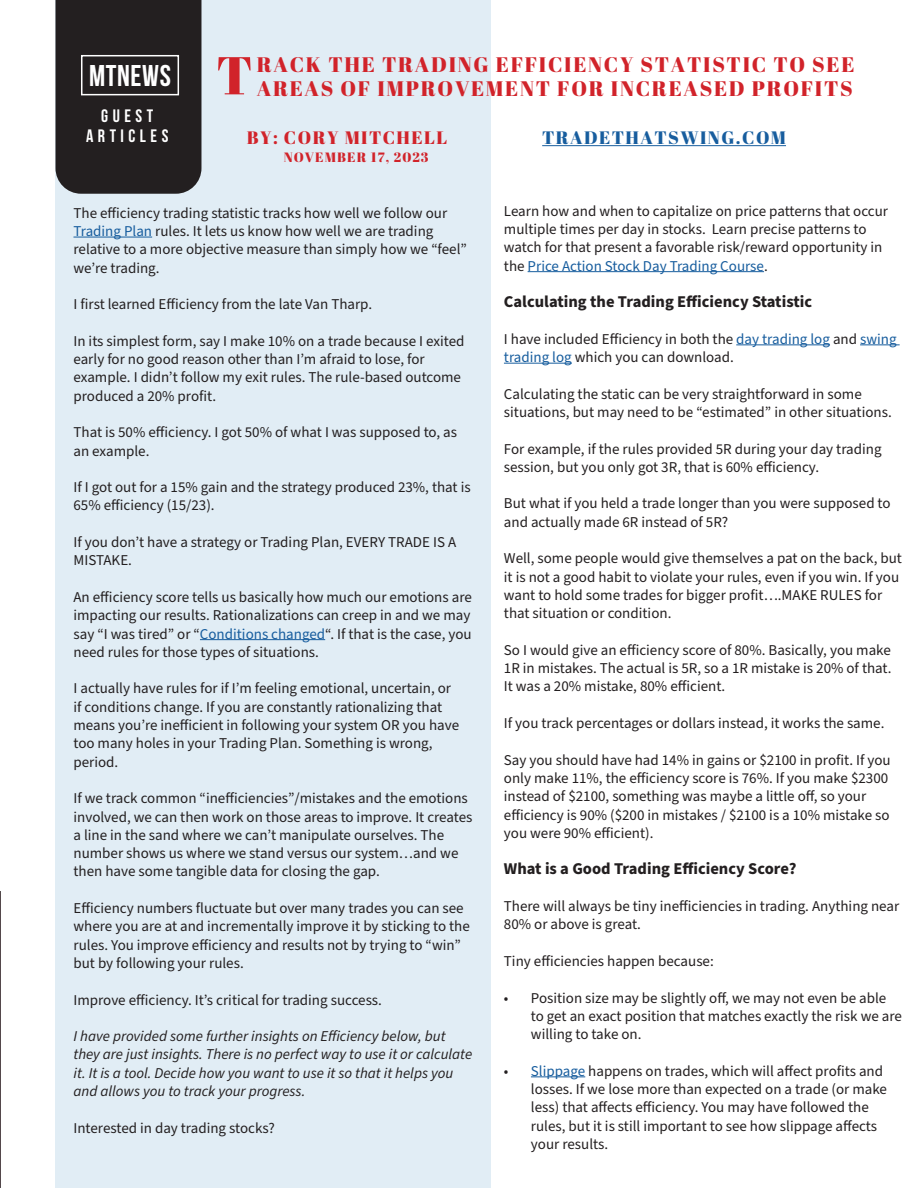
<style>
.page{position:relative;width:918px;height:1188px;background:#fff}
.page>*{position:absolute;margin:0;border:0;box-sizing:border-box;transform-origin:0 0}
.Paragraph___drop_cap{font:53.1px "Abril Fatface";color:#d1232a}
.t1{font:700 30px "Bebas Neue";letter-spacing:.02em;color:#fff}
.Paragraph___drop_cap-2{font:21px/24px "Abril Fatface";letter-spacing:.08em;color:#d1232a}
.Paragraph___drop_cap-3{font:18px "Abril Fatface";letter-spacing:.08em;color:#175d9e}
.Paragraph___drop_cap-4{font:18px "Abril Fatface";letter-spacing:.08em;color:#d1232a}
.t2{font:700 18px/19.5px "Bebas Neue";letter-spacing:.25em;color:#fff;text-align:center}
.Paragraph___tab{font:700 16.5px "Source Sans Pro";color:#231f20}
.Paragraph___tab-2{font:15px/18.3px "Source Sans Pro";color:#231f20}
.Paragraph___tab-3{font:italic 15px/18.3px "Source Sans Pro";color:#231f20}
.Paragraph___drop_cap-5{font:13.5px "Abril Fatface";letter-spacing:.08em;color:#d1232a}
.s1{color:#175d9e}
</style>
<div class="page">
<svg style="left:0;top:891px;width:1px;height:297px"></svg>
<div style="left:56px;top:0;width:435px;height:1188px;background:#e1edf5"></div>
<div style="left:56px;top:0;width:145px;height:194px;background:#231f20"></div>
<div style="left:81px;top:55px;width:98px;height:40px;border:2px solid #fff"></div>
<hr style="left:542px;top:145px;width:244px;height:1px;background:#175d9e">
<hr style="left:73px;top:237px;width:79px;height:1px;background:#175d9e">
<hr style="left:200px;top:639px;width:125px;height:1px;background:#175d9e">
<hr style="left:528px;top:271px;width:236px;height:1px;background:#175d9e">
<hr style="left:736px;top:344px;width:94px;height:1px;background:#175d9e">
<hr style="left:860px;top:344px;width:40px;height:1px;background:#175d9e">
<hr style="left:504px;top:363px;width:68px;height:1px;background:#175d9e">
<hr style="left:531px;top:1076px;width:54px;height:1px;background:#175d9e">
<p class="t1" style="left:89px;top:60px;width:83px">MTNEWS</p>
<p class="Paragraph___drop_cap" style="left:216px;top:38px;width:38px">T</p>
<p class="Paragraph___drop_cap-2" style="left:257px;top:52px;width:599px">RACK THE TRADING EFFICIENCY STATISTIC TO SEE<br>AREAS OF IMPROVEMENT FOR INCREASED PROFITS</p>
<p class="Paragraph___drop_cap-4" style="left:247px;top:125px;width:202px">BY: CORY MITCHELL</p>
<p class="Paragraph___drop_cap-3" style="left:542px;top:125px;width:245px">TRADETHATSWING.COM</p>
<p class="Paragraph___drop_cap-5" style="left:284px;top:148px;width:147px">NOVEMBER 17, 2023</p>
<p class="t2" style="left:86px;top:106px;width:84px">GUEST<br>ARTICLES</p>
<p class="Paragraph___tab-2" style="left:73px;top:204px;width:395px">The efficiency trading statistic tracks how well we follow our <span class="s1">Trading Plan</span> rules. It lets us know how well we are trading relative to a more objective measure than simply how we “feel” we’re trading.</p>
<p class="Paragraph___tab-2" style="left:73px;top:295px;width:300px">I first learned Efficiency from the late Van Tharp.</p>
<p class="Paragraph___tab-2" style="left:73px;top:332px;width:392px">In its simplest form, say I make 10% on a trade because I exited early for no good reason other than I’m afraid to lose, for example. I didn’t follow my exit rules. The rule-based outcome produced a 20% profit.</p>
<p class="Paragraph___tab-2" style="left:73px;top:424px;width:385px">That is 50% efficiency. I got 50% of what I was supposed to, as an example.</p>
<p class="Paragraph___tab-2" style="left:73px;top:478px;width:399px">If I got out for a 15% gain and the strategy produced 23%, that is<br>65% efficiency (15/23).</p>
<p class="Paragraph___tab-2" style="left:73px;top:533px;width:384px">If you don’t have a strategy or Trading Plan, EVERY TRADE IS A<br>MISTAKE.</p>
<p class="Paragraph___tab-2" style="left:73px;top:588px;width:400px;text-align:justify">An efficiency score tells us basically how much our emotions are impacting our results. Rationalizations can creep in and we may say “I was tired” or “<span class="s1">Conditions changed</span>“. If that is the case, you need rules for those types of situations.</p>
<p class="Paragraph___tab-2" style="left:73px;top:680px;width:387px">I actually have rules for if I’m feeling emotional, uncertain, or if conditions change. If you are constantly rationalizing that means you’re inefficient in following your system OR you have too many holes in your Trading Plan. Something is wrong, period.</p>
<p class="Paragraph___tab-2" style="left:73px;top:790px;width:400px">If we track common “inefficiencies”/mistakes and the emotions involved, we can then work on those areas to improve. It creates a line in the sand where we can’t manipulate ourselves. The number shows us where we stand versus our system…and we then have some tangible data for closing the gap.</p>
<p class="Paragraph___tab-2" style="left:73px;top:899px;width:398px">Efficiency numbers fluctuate but over many trades you can see where you are at and incrementally improve it by sticking to the rules. You improve efficiency and results not by trying to “win” but by following your rules.</p>
<p class="Paragraph___tab-2" style="left:73px;top:991px;width:310px">Improve efficiency. It’s critical for trading success.</p>
<p class="Paragraph___tab-3" style="left:73px;top:1027px;width:400px">I have provided some further insights on Efficiency below, but they are just insights. There is no perfect way to use it or calculate it. It is a tool. Decide how you want to use it so that it helps you and allows you to track your progress.</p>
<p class="Paragraph___tab-2" style="left:73px;top:1119px;width:203px">Interested in day trading stocks?</p>
<p class="Paragraph___tab-2" style="left:504px;top:202px;width:386px">Learn how and when to capitalize on price patterns that occur multiple times per day in stocks. Learn precise patterns to watch for that present a favorable risk/reward opportunity in the <span class="s1">Price Action Stock Day Trading Course</span>.</p>
<p class="Paragraph___tab" style="left:504px;top:290px;width:310px">Calculating the Trading Efficiency Statistic</p>
<p class="Paragraph___tab-2" style="left:504px;top:330px;width:394px">I have included Efficiency in both the <span class="s1">day trading log</span> and <span class="s1">swing trading log</span> which you can download.</p>
<p class="Paragraph___tab-2" style="left:504px;top:385px;width:389px">Calculating the static can be very straightforward in some situations, but may need to be “estimated” in other situations.</p>
<p class="Paragraph___tab-2" style="left:504px;top:440px;width:379px">For example, if the rules provided 5R during your day trading session, but you only got 3R, that is 60% efficiency.</p>
<p class="Paragraph___tab-2" style="left:504px;top:495px;width:388px">But what if you held a trade longer than you were supposed to and actually made 6R instead of 5R?</p>
<p class="Paragraph___tab-2" style="left:504px;top:550px;width:400px">Well, some people would give themselves a pat on the back, but it is not a good habit to violate your rules, even if you win. If you want to hold some trades for bigger profit….MAKE RULES for that situation or condition.</p>
<p class="Paragraph___tab-2" style="left:504px;top:641px;width:389px;text-align:justify">So I would give an efficiency score of 80%. Basically, you make 1R in mistakes. The actual is 5R, so a 1R mistake is 20% of that.<br>It was a 20% mistake, 80% efficient.</p>
<p class="Paragraph___tab-2" style="left:504px;top:714px;width:382px">If you track percentages or dollars instead, it works the same.</p>
<p class="Paragraph___tab-2" style="left:504px;top:751px;width:388px">Say you should have had 14% in gains or $2100 in profit. If you only make 11%, the efficiency score is 76%. If you make $2300 instead of $2100, something was maybe a little off, so your efficiency is 90% ($200 in mistakes / $2100 is a 10% mistake so you were 90% efficient).</p>
<p class="Paragraph___tab" style="left:504px;top:858px;width:294px">What is a Good Trading Efficiency Score?</p>
<p class="Paragraph___tab-2" style="left:504px;top:897px;width:397px">There will always be tiny inefficiencies in trading. Anything near<br>80% or above is great.</p>
<p class="Paragraph___tab-2" style="left:504px;top:952px;width:211px">Tiny efficiencies happen because:</p>
<p class="Paragraph___tab-2" style="left:531px;top:989px;width:372px;text-indent:-27px">• Position size may be slightly off, we may not even be able to get an exact position that matches exactly the risk we are willing to take on.</p>
<p class="Paragraph___tab-2" style="left:531px;top:1062px;width:358px;text-indent:-27px">• <span class="s1">Slippage</span> happens on trades, which will affect profits and losses. If we lose more than expected on a trade (or make less) that affects efficiency. You may have followed the rules, but it is still important to see how slippage affects your results.</p>
</div>
